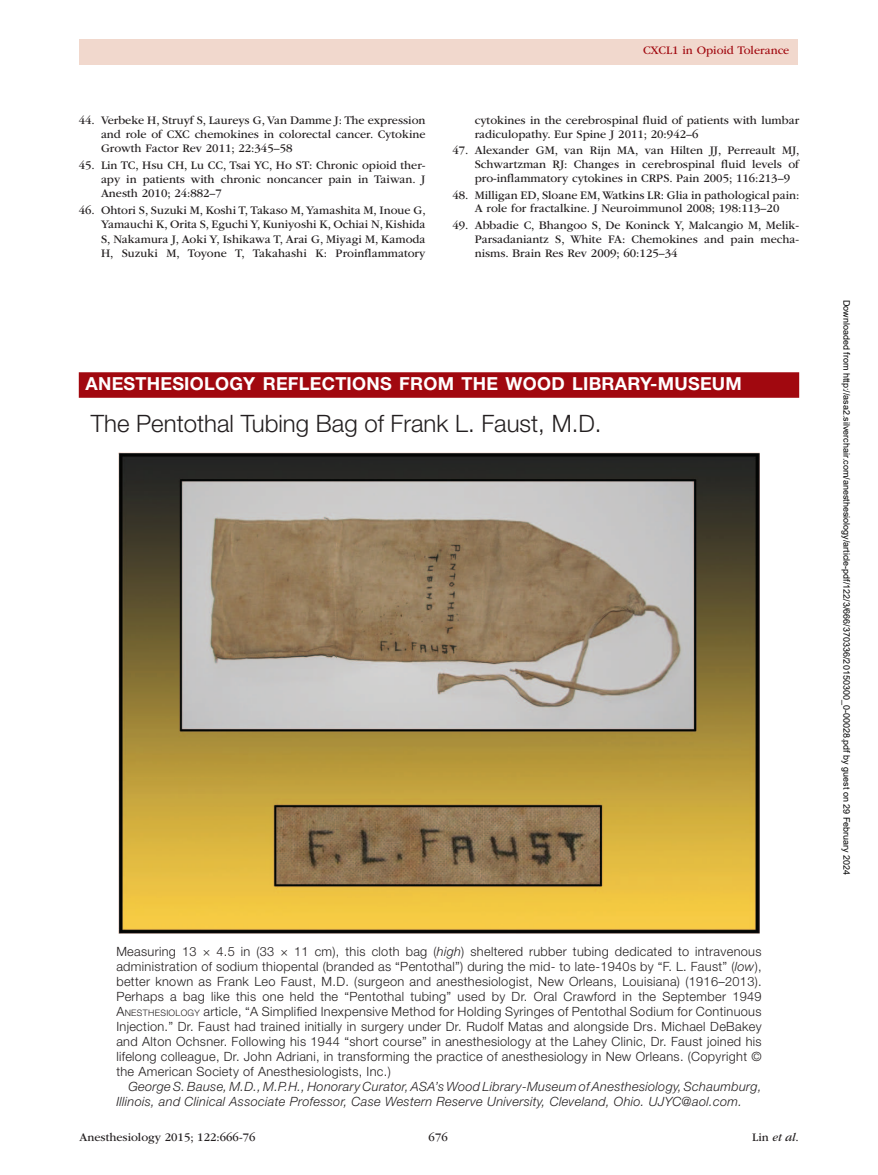
<style>
.page{position:relative;width:878px;height:1175px;background:#fff}
.page>*{position:absolute;margin:0;border:0;box-sizing:border-box;transform-origin:0 0}
.t1{font:300 24px "Helvetica Neue";color:#231f20}
.t2{font:700 18px "Helvetica Neue LT Std";letter-spacing:.015em;color:#fff}
.t3{font:300 12.75px/15px "Helvetica Neue";letter-spacing:.025em;color:#231f20;text-align:justify}
.t4{font:italic 300 12.75px/15px "Helvetica Neue";letter-spacing:.025em;color:#231f20}
.t5{font:12px/14.1px "ITC Garamond Std";color:#231f20;text-align:justify}
.t6{font:12px "ITC Garamond Std";color:#a1080f}
.t7{font:9px "Arial";color:#000}
.s1{font-style:italic}
.s2{font-size:8.85px}
</style>
<div class="page">
<div style="left:79px;top:39px;width:718px;height:25px;background:#f1d8cd"></div>
<div style="left:79px;top:372px;width:720px;height:26px;background:#a1080f"></div>
<img style="left:118px;top:452px;width:641px;height:481px">
<p class="t5" style="left:101px;top:113px;width:326px;text-indent:-22px">44. Verbeke H, Struyf S, Laureys G, Van Damme J: The expression and role of CXC chemokines in colorectal cancer. Cytokine Growth Factor Rev 2011; 22:345–58</p>
<p class="t5" style="left:101px;top:158px;width:326px;text-indent:-22px">45. Lin TC, Hsu CH, Lu CC, Tsai YC, Ho ST: Chronic opioid ther&shy;apy in patients with chronic noncancer pain in Taiwan. J Anesth 2010; 24:882–7</p>
<p class="t5" style="left:101px;top:204px;width:326px;text-indent:-22px">46. Ohtori S, Suzuki M, Koshi T, Takaso M, Yamashita M, Inoue G, Yamauchi K, Orita S, Eguchi Y, Kuniyoshi K, Ochiai N, Kishida S, Nakamura J, Aoki Y, Ishikawa T, Arai G, Miyagi M, Kamoda H, Suzuki M, Toyone T, Takahashi K: Proinflammatory</p>
<p class="t6" style="left:643px;top:44px;width:148px">CXCL1 in Opioid Tolerance</p>
<p class="t5" style="left:474px;top:113px;width:326px">cytokines in the cerebrospinal fluid of patients with lumbar radiculopathy. Eur Spine J 2011; 20:942–6</p>
<p class="t5" style="left:474px;top:144px;width:326px;text-indent:-22px">47. Alexander GM, van Rijn MA, van Hilten JJ, Perreault MJ, Schwartzman RJ: Changes in cerebrospinal fluid levels of pro-inflammatory cytokines in CRPS. Pain 2005; 116:213–9</p>
<p class="t5" style="left:452px;top:188px;width:348px;text-align:center">48. Milligan ED, Sloane EM, Watkins LR: Glia in pathological pain:<br>A role for fractalkine. J Neuroimmunol 2008; 198:113–20</p>
<p class="t5" style="left:474px;top:218px;width:326px;text-indent:-22px">49. Abbadie C, Bhangoo S, De Koninck Y, Malcangio M, Melik-Parsadaniantz S, White FA: Chemokines and pain mecha&shy;nisms. Brain Res Rev 2009; 60:125–34</p>
<h2 class="t2" style="left:86px;top:373px;width:657px">ANESTHESIOLOGY REFLECTIONS FROM THE WOOD LIBRARY-MUSEUM</h2>
<h1 class="t1" style="left:91px;top:409px;width:512px">The Pentothal Tubing Bag of Frank L. Faust, M.D.</h1>
<p class="t3" style="left:116px;top:943px;width:646px">Measuring 13 × 4.5 in (33 × 11 cm), this cloth bag (<span class="s1">high</span>) sheltered rubber tubing dedicated to intravenous administration of sodium thiopental (branded as “Pentothal”) during the mid- to late-1940s by “F. L. Faust” (<span class="s1">low</span>), better known as Frank Leo Faust, M.D. (surgeon and anesthesiologist, New Orleans, Louisiana) (1916–2013).<br>Perhaps a bag like this one held the “Pentothal tubing” used by Dr. Oral Crawford in the September 1949<br>A<span class="s2">NESTHESIOLOGY</span> article, “A Simplified Inexpensive Method for Holding Syringes of Pentothal Sodium for Continuous Injection.” Dr. Faust had trained initially in surgery under Dr. Rudolf Matas and alongside Drs. Michael DeBakey and Alton Ochsner. Following his 1944 “short course” in anesthesiology at the Lahey Clinic, Dr. Faust joined his lifelong colleague, Dr. John Adriani, in transforming the practice of anesthesiology in New Orleans. (Copyright © the American Society of Anesthesiologists, Inc.)</p>
<p class="t4" style="left:116px;top:1078px;width:646px;text-indent:12px">George S. Bause, M.D., M.P.H., Honorary Curator, ASA’s Wood Library-Museum of Anesthesiology, Schaumburg,<br>Illinois, and Clinical Associate Professor, Case Western Reserve University, Cleveland, Ohio. UJYC@aol.com.</p>
<p class="t5" style="left:80px;top:1129px;width:177px">Anesthesiology 2015; 122:666-76</p>
<p class="t5" style="left:428px;top:1129px;width:21px">676</p>
<p class="t5" style="left:752px;top:1129px;width:48px">Lin <span class="s1">et al</span>.</p>
<p class="t7" style="left:850px;top:300px;width:577px;rotate:90deg">Downloaded from http://asa2.silverchair.com/anesthesiology/article-pdf/122/3/666/370336/20150300_0-00028.pdf by guest on 29 February 2024</p>
</div>
